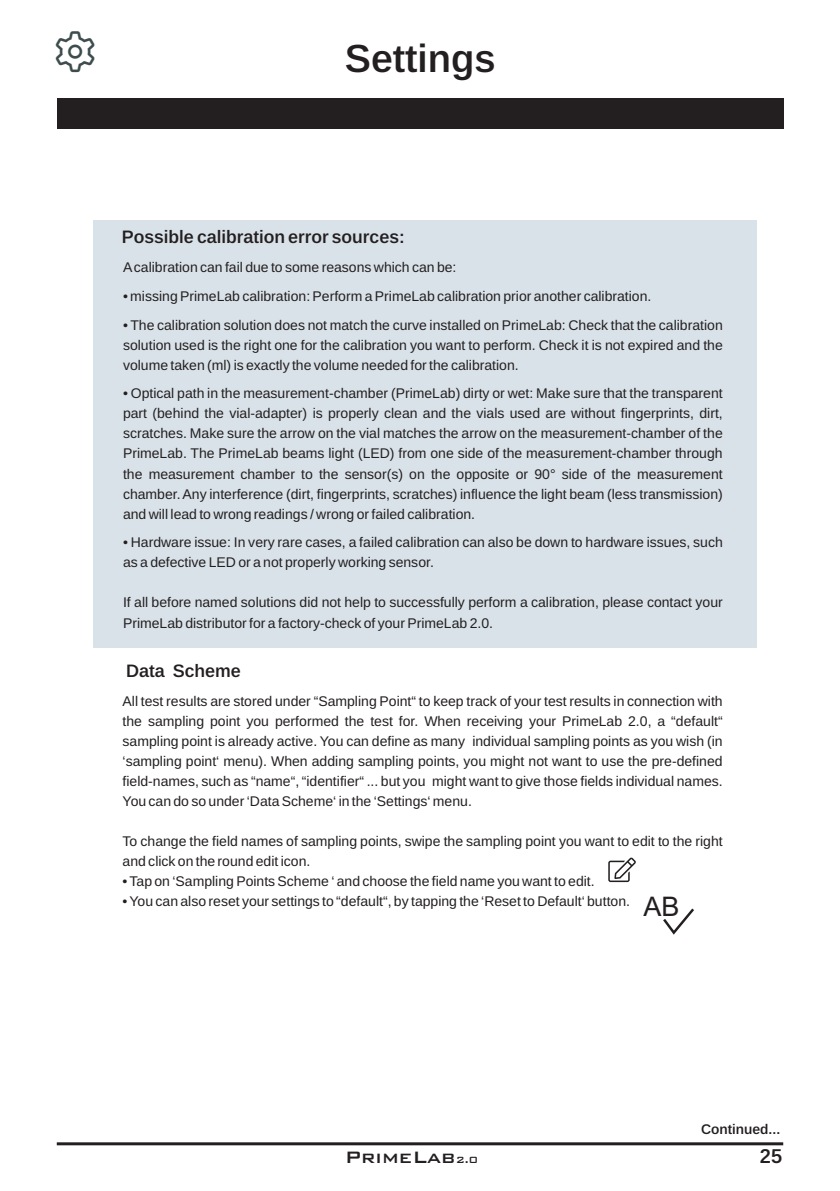
<style>
.page{position:relative;width:840px;height:1191px;background:#fff}
.page>*{position:absolute;margin:0;border:0;box-sizing:border-box;transform-origin:0 0}
.t1{font:600 39.2px "Arimo";color:#231f20}
.t2{font:27px "Arial";color:#231f20}
.t3{font:500 22px "Bank Gothic BT";color:#231f20}
.t4{font:600 20px "Arimo";color:#231f20}
.t5{font:600 18px "Arimo";color:#231f20}
.t6{font:14px/20px "Arimo";color:#231f20}
.t7{font:600 14px "Arimo";color:#231f20}
.s1{font-size:12px}
</style>
<div class="page">
<div style="left:94px;top:220px;width:662px;height:427px;background:#d9e2e9"></div>
<div style="left:57px;top:98px;width:725px;height:31px;background:#231f20"></div>
<hr style="left:57px;top:1142px;width:725px;height:3px;background:#231f20">
<svg style="left:663px;top:908px;width:31px;height:27px"></svg>
<svg style="left:608px;top:857px;width:27px;height:25px"></svg>
<h1 class="t1" style="left:344px;top:36px;width:152px">Settings</h1>
<p class="t5" style="left:122px;top:227px;width:284px">Possible calibration error sources:</p>
<p class="t6" style="left:123px;top:257px;width:335px">A calibration can fail due to some reasons which can be:</p>
<p class="t6" style="left:123px;top:286px;width:529px">• missing PrimeLab calibration: Perform a PrimeLab calibration prior another calibration.</p>
<p class="t6" style="left:123px;top:315px;width:601px;text-align:justify">• The calibration solution does not match the curve installed on PrimeLab: Check that the calibration solution used is the right one for the calibration you want to perform. Check it is not expired and the volume taken (ml) is exactly the volume needed for the calibration.</p>
<p class="t6" style="left:123px;top:383px;width:601px;text-align:justify">• Optical path in the measurement-chamber (PrimeLab) dirty or wet: Make sure that the transparent part (behind the vial-adapter) is properly clean and the vials used are without fingerprints, dirt, scratches. Make sure the arrow on the vial matches the arrow on the measurement-chamber of the PrimeLab. The PrimeLab beams light (LED) from one side of the measurement-chamber through the measurement chamber to the sensor(s) on the opposite or 90° side of the measurement chamber. Any interference (dirt, fingerprints, scratches) influence the light beam (less transmission) and will lead to wrong readings / wrong or failed calibration.</p>
<p class="t6" style="left:123px;top:532px;width:601px">• Hardware issue: In very rare cases, a failed calibration can also be down to hardware issues, such as a defective LED or a not properly working sensor.</p>
<p class="t6" style="left:123px;top:592px;width:601px">If all before named solutions did not help to successfully perform a calibration, please contact your<br>PrimeLab distributor for a factory-check of your PrimeLab 2.0.</p>
<p class="t5" style="left:126px;top:661px;width:116px">Data Scheme</p>
<p class="t6" style="left:122px;top:691px;width:601px;text-align:justify">All test results are stored under “Sampling Point“ to keep track of your test results in connection with the sampling point you performed the test for. When receiving your PrimeLab 2.0, a “default“ sampling point is already active. You can define as many individual sampling points as you wish (in ‘sampling point‘ menu). When adding sampling points, you might not want to use the pre-defined field-names, such as “name“, “identifier“ ... but you might want to give those fields individual names.<br>You can do so under ‘Data Scheme‘ in the ‘Settings‘ menu.</p>
<p class="t6" style="left:122px;top:831px;width:601px">To change the field names of sampling points, swipe the sampling point you want to edit to the right and click on the round edit icon.</p>
<p class="t6" style="left:122px;top:871px;width:473px">• Tap on ‘Sampling Points Scheme ‘ and choose the field name you want to edit.</p>
<p class="t6" style="left:122px;top:891px;width:508px">• You can also reset your settings to “default“, by tapping the ‘Reset to Default‘ button.</p>
<h2 class="t2" style="left:643px;top:896px;width:37px">AB</h2>
<h3 class="t3" style="left:345px;top:1146px;width:135px">PrimeLab<span class="s1">2.0</span></h3>
<p class="t7" style="left:700px;top:1121px;width:81px">Continued...</p>
<h3 class="t4" style="left:759px;top:1145px;width:24px">25</h3>
</div>
